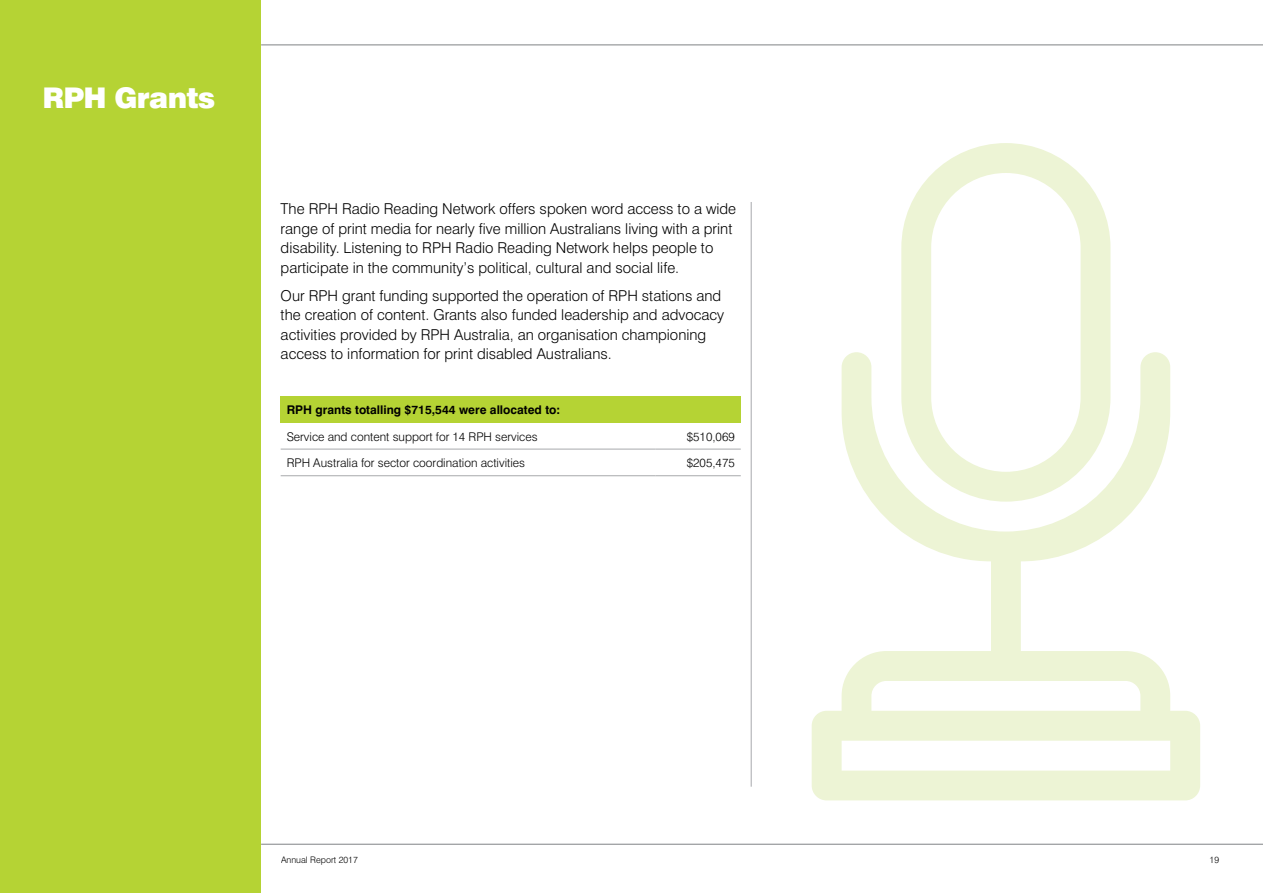
<style>
.page{position:relative;width:1263px;height:893px;background:#fff}
.page>*{position:absolute;margin:0;border:0;box-sizing:border-box;transform-origin:0 0}
.t1{font:900 28.5px "Swiss 721 BT";letter-spacing:-.03em;color:#fff}
.t2{font:300 15px/19.5px "Swiss 721 BT";color:#000}
.t3{font:300 12px "Swiss 721 BT";color:#000}
.t4{font:700 12px "Swiss 721 BT";color:#000}
.t5{font:300 9px "Swiss 721 BT";color:#000}
</style>
<div class="page">
<div style="left:0;top:0;width:261px;height:893px;background:#b5d334"></div>
<div style="left:281px;top:396px;width:460px;height:26px;background:#b5d334"></div>
<hr style="left:281px;top:449px;width:374px;height:1px;background:#a7a9ac">
<hr style="left:655px;top:449px;width:86px;height:1px;background:#a7a9ac">
<hr style="left:281px;top:475px;width:374px;height:1px;background:#a7a9ac">
<hr style="left:655px;top:475px;width:86px;height:1px;background:#a7a9ac">
<hr style="left:751px;top:202px;width:1px;height:585px;background:#a7a9ac">
<svg style="left:901px;top:143px;width:209px;height:209px"></svg>
<svg style="left:812px;top:352px;width:388px;height:448px"></svg>
<hr style="left:261px;top:45px;width:1002px;height:1px;background:#808285">
<hr style="left:261px;top:844px;width:1002px;height:1px;background:#808285">
<h1 class="t1" style="left:43px;top:80px;width:174px">RPH Grants</h1>
<p class="t2" style="left:281px;top:199px;width:457px">The RPH Radio Reading Network offers spoken word access to a wide range of print media for nearly five million Australians living with a print disability. Listening to RPH Radio Reading Network helps people to participate in the community’s political, cultural and social life.</p>
<p class="t2" style="left:281px;top:285px;width:445px">Our RPH grant funding supported the operation of RPH stations and the creation of content. Grants also funded leadership and advocacy activities provided by RPH Australia, an organisation championing access to information for print disabled Australians.</p>
<p class="t4" style="left:287px;top:402px;width:275px">RPH grants totalling $715,544 were allocated to:</p>
<p class="t3" style="left:287px;top:429px;width:252px">Service and content support for 14 RPH services</p>
<p class="t3" style="left:687px;top:429px;width:49px">$510,069</p>
<p class="t3" style="left:287px;top:456px;width:240px">RPH Australia for sector coordination activities</p>
<p class="t3" style="left:687px;top:456px;width:49px">$205,475</p>
<p class="t5" style="left:281px;top:854px;width:78px">Annual Report 2017</p>
<p class="t5" style="left:1209px;top:854px;width:11px">19</p>
</div>
